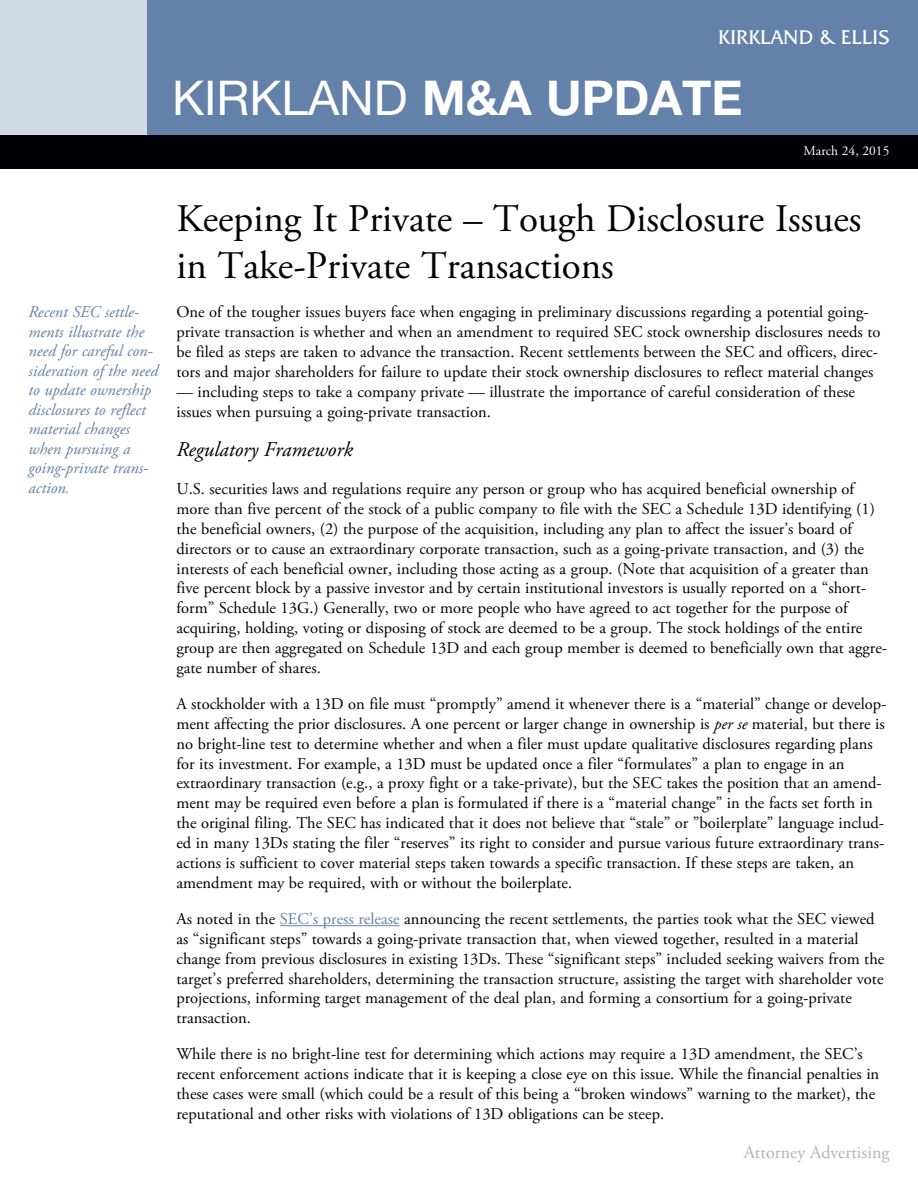
<style>
.page{position:relative;width:918px;height:1188px;background:#fff}
.page>*{position:absolute;margin:0;border:0;box-sizing:border-box;transform-origin:0 0}
.t1{font:700 48px "Helvetica Neue LT Std";color:#fff}
.t2{font:39px/46.8px "Adobe Garamond Pro";color:#000006}
.t3{font:italic 21px "Adobe Garamond Pro";color:#000006}
.t4{font:20.25px "Friz Quadrata IT Cby BT";color:#fff}
.t5{font:18px "Adobe Garamond Pro";color:#b3b3b4}
.t6{font:16.5px/19.8px "Adobe Garamond Pro";color:#000006}
.t7{font:italic 16.5px/19.5px "Adobe Garamond Pro";color:#6381a9}
.t8{font:13.5px "Adobe Garamond Pro";color:#fff}
.s1{font-weight:400}
.s2{font-style:italic}
.s3{color:#6381a9}
</style>
<div class="page">
<div style="left:119px;top:0;width:799px;height:135px;background:#6381a9"></div>
<hr style="left:280px;top:925px;width:120px;height:1px;background:#6381a9">
<div style="left:0;top:0;width:146px;height:135px;background:#d0d9e5"></div>
<div style="left:0;top:135px;width:918px;height:34px;background:#000006"></div>
<p class="t4" style="left:718px;top:25px;width:173px">KIRKLAND &amp; ELLIS</p>
<h1 class="t1" style="left:172px;top:81px;width:572px"><span class="s1">KIRKLAND</span> M&amp;A UPDATE</h1>
<p class="t8" style="left:804px;top:145px;width:87px">March 24, 2015</p>
<p class="t7" style="left:28px;top:304px;width:131px">Recent SEC settle&shy;ments illustrate the need for careful con&shy;sideration of the need to update ownership disclosures to reflect material changes when pursuing a going-private trans&shy;action.</p>
<h2 class="t2" style="left:176px;top:199px;width:686px">Keeping It Private – Tough Disclosure Issues in Take-Private Transactions</h2>
<p class="t6" style="left:176px;top:304px;width:706px">One of the tougher issues buyers face when engaging in preliminary discussions regarding a potential going&shy;private transaction is whether and when an amendment to required SEC stock ownership disclosures needs to be filed as steps are taken to advance the transaction. Recent settlements between the SEC and officers, direc&shy;tors and major shareholders for failure to update their stock ownership disclosures to reflect material changes</p>
<p class="t6" style="left:176px;top:383px;width:680px">— including steps to take a company private — illustrate the importance of careful consideration of these issues when pursuing a going-private transaction.</p>
<p class="t3" style="left:176px;top:441px;width:178px">Regulatory Framework</p>
<p class="t6" style="left:176px;top:480px;width:712px">U.S. securities laws and regulations require any person or group who has acquired beneficial ownership of more than five percent of the stock of a public company to file with the SEC a Schedule 13D identifying (1) the beneficial owners, (2) the purpose of the acquisition, including any plan to affect the issuer’s board of directors or to cause an extraordinary corporate transaction, such as a going-private transaction, and (3) the interests of each beneficial owner, including those acting as a group. (Note that acquisition of a greater than five percent block by a passive investor and by certain institutional investors is usually reported on a “short&shy;form” Schedule 13G.) Generally, two or more people who have agreed to act together for the purpose of acquiring, holding, voting or disposing of stock are deemed to be a group. The stock holdings of the entire group are then aggregated on Schedule 13D and each group member is deemed to beneficially own that aggre&shy;gate number of shares.</p>
<p class="t6" style="left:176px;top:695px;width:712px">A stockholder with a 13D on file must “promptly” amend it whenever there is a “material” change or develop&shy;ment affecting the prior disclosures. A one percent or larger change in ownership is <span class="s2">per se</span> material, but there is no bright-line test to determine whether and when a filer must update qualitative disclosures regarding plans for its investment. For example, a 13D must be updated once a filer “formulates” a plan to engage in an extraordinary transaction (e.g., a proxy fight or a take-private), but the SEC takes the position that an amend&shy;ment may be required even before a plan is formulated if there is a “material change” in the facts set forth in the original filing. The SEC has indicated that it does not believe that “stale” or ”boilerplate” language includ&shy;ed in many 13Ds stating the filer “reserves” its right to consider and pursue various future extraordinary trans&shy;actions is sufficient to cover material steps taken towards a specific transaction. If these steps are taken, an amendment may be required, with or without the boilerplate.</p>
<p class="t6" style="left:176px;top:910px;width:709px">As noted in the <span class="s3">SEC’s press release</span> announcing the recent settlements, the parties took what the SEC viewed as “significant steps” towards a going-private transaction that, when viewed together, resulted in a material change from previous disclosures in existing 13Ds. These “significant steps” included seeking waivers from the target’s preferred shareholders, determining the transaction structure, assisting the target with shareholder vote projections, informing target management of the deal plan, and forming a consortium for a going-private transaction.</p>
<p class="t6" style="left:176px;top:1046px;width:704px">While there is no bright-line test for determining which actions may require a 13D amendment, the SEC’s recent enforcement actions indicate that it is keeping a close eye on this issue. While the financial penalties in these cases were small (which could be a result of this being a “broken windows” warning to the market), the reputational and other risks with violations of 13D obligations can be steep.</p>
<p class="t5" style="left:744px;top:1145px;width:147px">Attorney Advertising</p>
</div>
